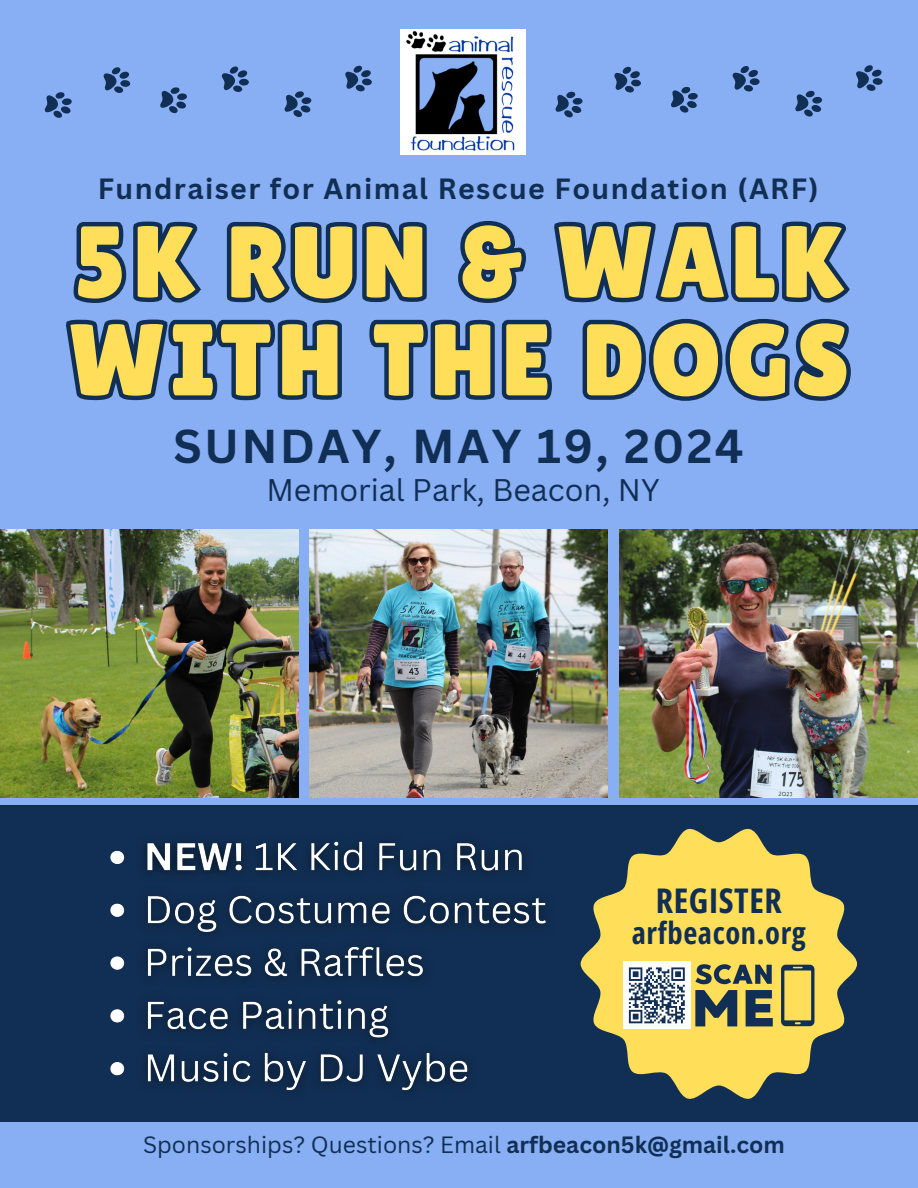
<style>
.page{position:relative;width:918px;height:1188px;background:#88aef3}
.page>*{position:absolute;margin:0;border:0;box-sizing:border-box;transform-origin:0 0}
.t1{font:101.55px/97.8px "Lilita One";letter-spacing:.055em;color:#ffde59}
.t2{font:700 46.2px "Canva Sans";letter-spacing:.05em;color:#112f54}
.t3{font:700 34.05px "Open Sans Condensed";letter-spacing:.02em;color:#112f54}
.t4{font:700 30.6px "Open Sans Condensed";letter-spacing:.02em;color:#112f54}
.t5{font:30.45px "Canva Sans";color:#112f54}
.t6{font:700 28.5px "Canva Sans";letter-spacing:.05em;color:#112f54}
.t7{font:22.95px "Canva Sans";color:#112f54}
.s1{font-weight:700}
</style>
<div class="page">
<div style="left:0;top:805px;width:918px;height:317px;background:#112f54"></div>
<img style="left:401px;top:29px;width:125px;height:125px">
<img style="left:110px;top:841px;width:436px;height:250px">
<img style="left:0;top:529px;width:298px;height:268px">
<img style="left:309px;top:529px;width:299px;height:268px">
<img style="left:620px;top:529px;width:298px;height:268px">
<svg style="left:795px;top:90px;width:27px;height:27px"></svg>
<svg style="left:614px;top:66px;width:27px;height:27px"></svg>
<svg style="left:555px;top:91px;width:28px;height:27px"></svg>
<svg style="left:732px;top:66px;width:28px;height:26px"></svg>
<svg style="left:671px;top:87px;width:27px;height:26px"></svg>
<svg style="left:856px;top:65px;width:27px;height:26px"></svg>
<svg style="left:284px;top:91px;width:28px;height:26px"></svg>
<svg style="left:103px;top:67px;width:28px;height:26px"></svg>
<svg style="left:44px;top:92px;width:28px;height:26px"></svg>
<svg style="left:221px;top:66px;width:28px;height:26px"></svg>
<svg style="left:160px;top:87px;width:27px;height:27px"></svg>
<svg style="left:345px;top:65px;width:27px;height:27px"></svg>
<svg style="left:581px;top:828px;width:276px;height:271px;fill:#ffde59"></svg>
<svg style="left:73px;top:221px;width:777px;height:82px"></svg>
<svg style="left:66px;top:318px;width:785px;height:83px"></svg>
<svg style="left:781px;top:965px;width:33px;height:61px"></svg>
<svg style="left:695px;top:964px;width:78px;height:62px"></svg>
<div style="left:623px;top:962px;width:68px;height:67px;background:#fff"></div>
<svg style="left:628px;top:967px;width:57px;height:57px"></svg>
<h2 class="t6" style="left:98px;top:168px;width:723px">Fundraiser for Animal Rescue Foundation (ARF)</h2>
<h1 class="t1" style="left:68px;top:213px;width:783px">5K RUN &amp; WALK<br>WITH THE DOGS</h1>
<p class="t2" style="left:173px;top:413px;width:572px">SUNDAY, MAY 19, 2024</p>
<h4 class="t5" style="left:266px;top:469px;width:395px">Memorial Park, Beacon, NY</h4>
<p class="t3" style="left:656px;top:876px;width:128px">REGISTER</p>
<p class="t4" style="left:632px;top:911px;width:176px">arfbeacon.org</p>
<p class="t7" style="left:143px;top:1128px;width:643px">Sponsorships? Questions? Email <span class="s1">arfbeacon5k@gmail.com</span></p>
</div>
